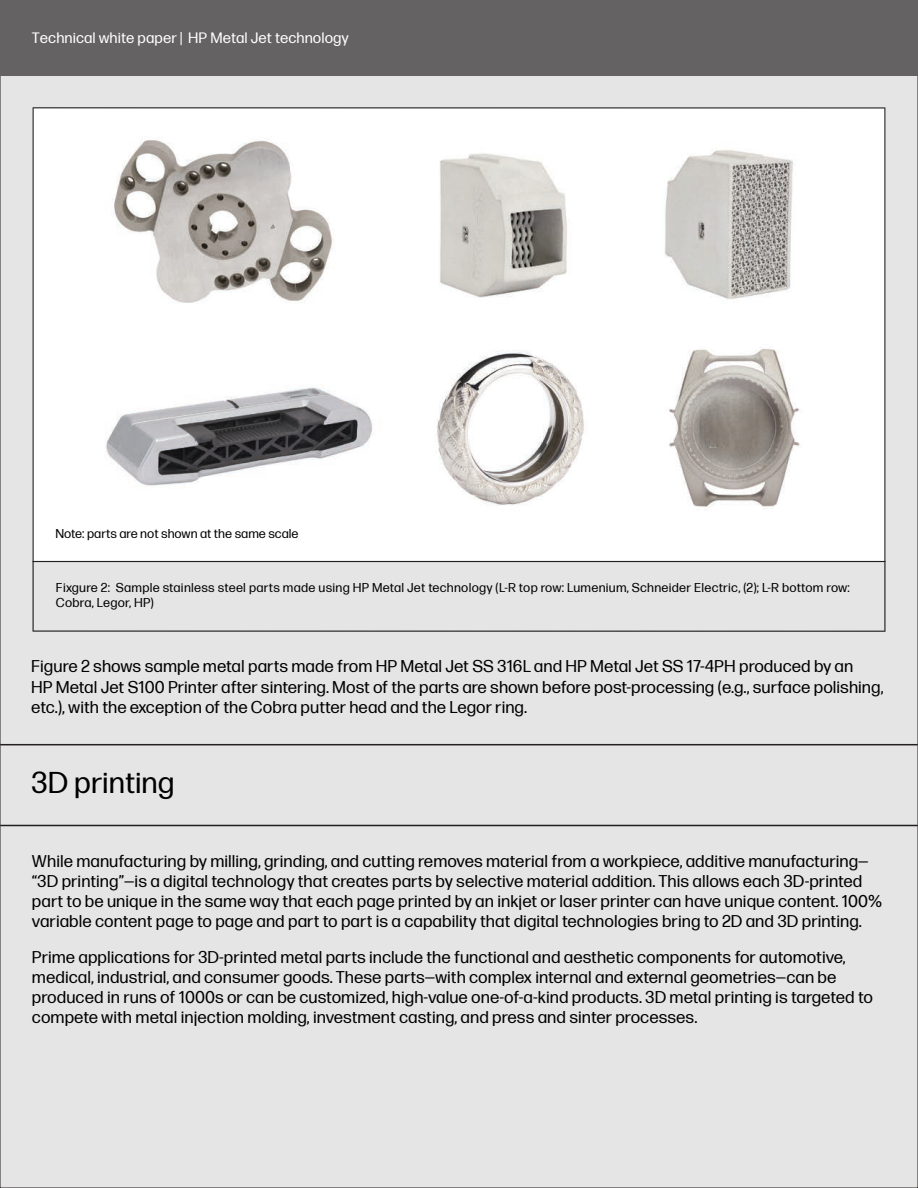
<style>
.page{position:relative;width:918px;height:1188px;background:#e5e5e5}
.page>*{position:absolute;margin:0;border:0;box-sizing:border-box;transform-origin:0 0}
.t1{font:30px "Forma DJR Micro";color:#000}
.t2{font:16.95px/20.1px "Forma DJR Micro";letter-spacing:.005em;color:#000}
.t3{font:15px "Forma DJR Micro";letter-spacing:.005em;color:#fff}
.t4{font:12.75px/15.5px "Forma DJR Micro";letter-spacing:.02em;color:#000}
.t5{font:12.75px "Forma DJR Micro";color:#000}
</style>
<div class="page">
<hr style="left:0;top:744px;width:918px;height:1px;background:#231f20">
<hr style="left:0;top:825px;width:918px;height:1px;background:#231f20">
<div style="left:0;top:0;width:918px;height:75px;background:#656263"></div>
<svg style="left:33px;top:107px;width:853px;height:525px;fill:#fff"></svg>
<hr style="left:33px;top:561px;width:853px;height:1px;background:#221f1f">
<p class="t3" style="left:32px;top:27px;width:318px">Technical white paper | HP Metal Jet technology</p>
<p class="t5" style="left:55px;top:524px;width:245px">Note: parts are not shown at the same scale</p>
<p class="t4" style="left:56px;top:579px;width:795px">Fixgure 2: Sample stainless steel parts made using HP Metal Jet technology (L-R top row: Lumenium, Schneider Electric, (2); L-R bottom row:<br>Cobra, Legor, HP)</p>
<p class="t2" style="left:31px;top:655px;width:854px">Figure 2 shows sample metal parts made from HP Metal Jet SS 316L and HP Metal Jet SS 17-4PH produced by an<br>HP Metal Jet S100 Printer after sintering. Most of the parts are shown before post-processing (e.g., surface polishing, etc.), with the exception of the Cobra putter head and the Legor ring.</p>
<h1 class="t1" style="left:31px;top:761px;width:145px">3D printing</h1>
<p class="t2" style="left:32px;top:850px;width:852px">While manufacturing by milling, grinding, and cutting removes material from a workpiece, additive manufacturing— “3D printing”—is a digital technology that creates parts by selective material addition. This allows each 3D-printed part to be unique in the same way that each page printed by an inkjet or laser printer can have unique content. 100% variable content page to page and part to part is a capability that digital technologies bring to 2D and 3D printing.</p>
<p class="t2" style="left:32px;top:946px;width:843px">Prime applications for 3D-printed metal parts include the functional and aesthetic components for automotive, medical, industrial, and consumer goods. These parts—with complex internal and external geometries—can be produced in runs of 1000s or can be customized, high-value one-of-a-kind products. 3D metal printing is targeted to compete with metal injection molding, investment casting, and press and sinter processes.</p>
</div>
